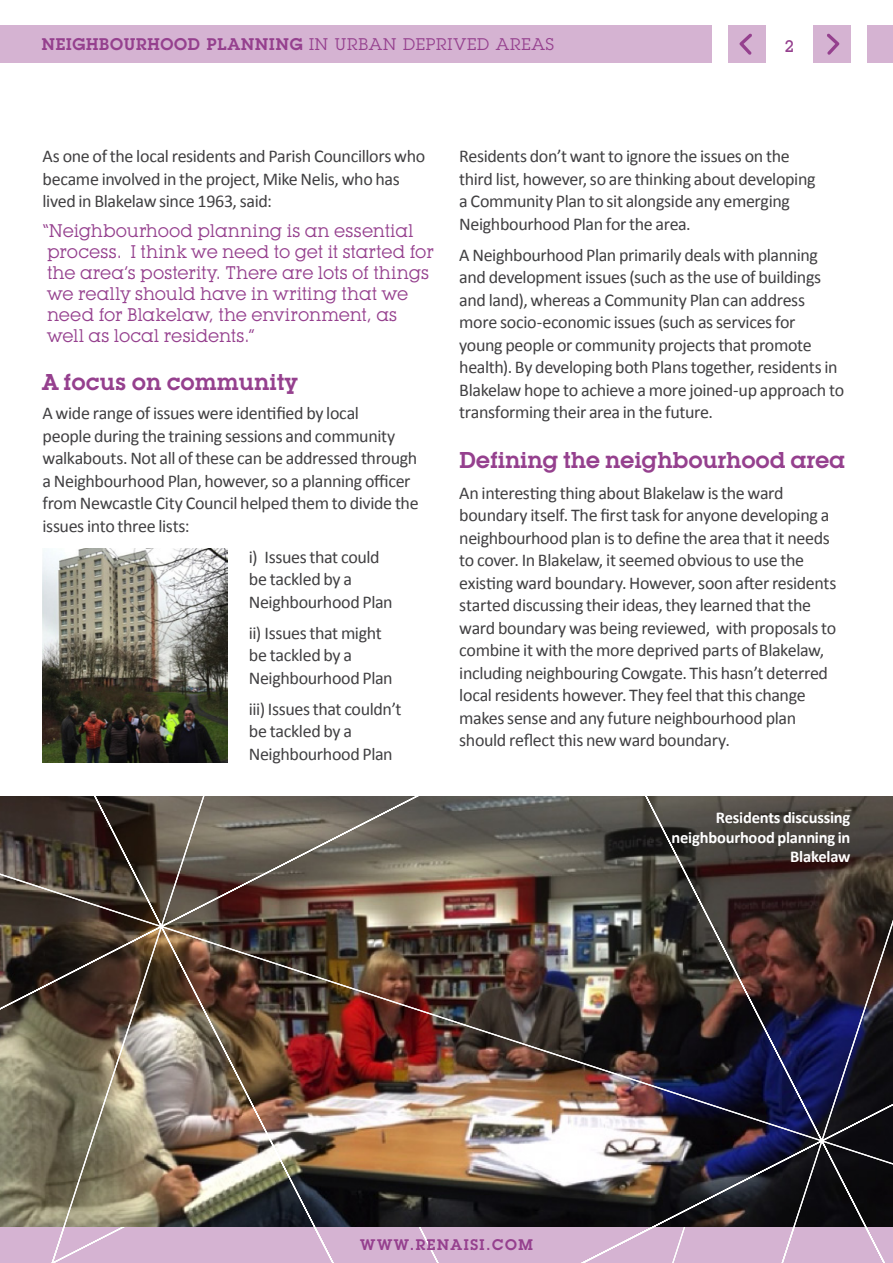
<style>
.page{position:relative;width:893px;height:1263px;background:#fff}
.page>*{position:absolute;margin:0;border:0;box-sizing:border-box;transform-origin:0 0}
.t1{font:600 22.5px "Lubalin Graph IT Cby BT";letter-spacing:-.01em;color:#95408e}
.t2{font:18px/22.5px "Calibri";letter-spacing:-.02em;color:#414042}
.t3{font:18px/21px "Lubalin Graph IT Cby BT";color:#95408e}
.t4{font:700 16.5px/19.5px "Calibri";letter-spacing:-.015em;color:#fff;text-align:right}
.t5{font:600 16.5px "Lubalin Graph";letter-spacing:.05em;color:#95408e}
.t6{font:500 16.5px "Lubalin Graph IT Cby BT";color:#95408e}
.t7{font:600 15px "Lubalin Graph";letter-spacing:.1em;color:#95408e}
.s1{font-weight:400}
</style>
<div class="page">
<img style="left:0;top:930px;width:604px;height:333px">
<svg style="left:604px;top:1143px;width:215px;height:120px;background:#695d6a"></svg>
<svg style="left:0;top:755px;width:158px;height:173px"></svg>
<img style="left:160px;top:762px;width:659px;height:380px">
<svg style="left:820px;top:796px;width:73px;height:467px;background:#3b323a"></svg>
<img style="left:43px;top:549px;width:185px;height:213px">
<div style="left:0;top:26px;width:711px;height:37px;background:#d5b3d2"></div>
<div style="left:867px;top:26px;width:26px;height:37px;background:#d5b3d2"></div>
<div style="left:728px;top:26px;width:37px;height:37px;background:#d5b3d2"></div>
<svg style="left:739px;top:34px;width:13px;height:21px"></svg>
<div style="left:813px;top:26px;width:37px;height:37px;background:#d5b3d2"></div>
<svg style="left:827px;top:34px;width:12px;height:21px"></svg>
<p class="t5" style="left:42px;top:33px;width:514px">NEIGHBOURHOOD PLANNING <span class="s1">IN URBAN DEPRIVED AREAS</span></p>
<p class="t6" style="left:785px;top:36px;width:11px">2</p>
<p class="t2" style="left:43px;top:144px;width:384px">As one of the local residents and Parish Councillors who became involved in the project, Mike Nelis, who has lived in Blakelaw since 1963, said:</p>
<p class="t3" style="left:43px;top:220px;width:393px">“Neighbourhood planning is an essential process. I think we need to get it started for the area’s posterity. There are lots of things we really should have in writing that we need for Blakelaw, the environment, as well as local residents.”</p>
<p class="t1" style="left:43px;top:368px;width:257px">A focus on community</p>
<p class="t2" style="left:43px;top:401px;width:378px">A wide range of issues were identified by local<br>people during the training sessions and community walkabouts. Not all of these can be addressed through a Neighbourhood Plan, however, so a planning officer from Newcastle City Council helped them to divide the issues into three lists:</p>
<p class="t2" style="left:249px;top:544px;width:145px">i) Issues that could be tackled by a<br>Neighbourhood Plan</p>
<p class="t2" style="left:249px;top:620px;width:145px">ii) Issues that might be tackled by a<br>Neighbourhood Plan</p>
<p class="t2" style="left:249px;top:696px;width:154px">iii) Issues that couldn’t be tackled by a<br>Neighbourhood Plan</p>
<p class="t2" style="left:459px;top:144px;width:358px">Residents don’t want to ignore the issues on the third list, however, so are thinking about developing a Community Plan to sit alongside any emerging Neighbourhood Plan for the area.</p>
<p class="t2" style="left:459px;top:243px;width:386px">A Neighbourhood Plan primarily deals with planning and development issues (such as the use of buildings and land), whereas a Community Plan can address more socio-economic issues (such as services for<br>young people or community projects that promote health). By developing both Plans together, residents in Blakelaw hope to achieve a more joined-up approach to transforming their area in the future.</p>
<p class="t1" style="left:459px;top:446px;width:387px">Defining the neighbourhood area</p>
<p class="t2" style="left:459px;top:481px;width:379px">An interesting thing about Blakelaw is the ward boundary itself. The first task for anyone developing a neighbourhood plan is to define the area that it needs to cover. In Blakelaw, it seemed obvious to use the existing ward boundary. However, soon after residents started discussing their ideas, they learned that the ward boundary was being reviewed, with proposals to combine it with the more deprived parts of Blakelaw, including neighbouring Cowgate. This hasn’t deterred local residents however. They feel that this change makes sense and any future neighbourhood plan should reflect this new ward boundary.</p>
<p class="t4" style="left:672px;top:807px;width:180px">Residents discussing neighbourhood planning in<br>Blakelaw</p>
<p class="t7" style="left:360px;top:1234px;width:174px">WWW.RENAISI.COM</p>
</div>
